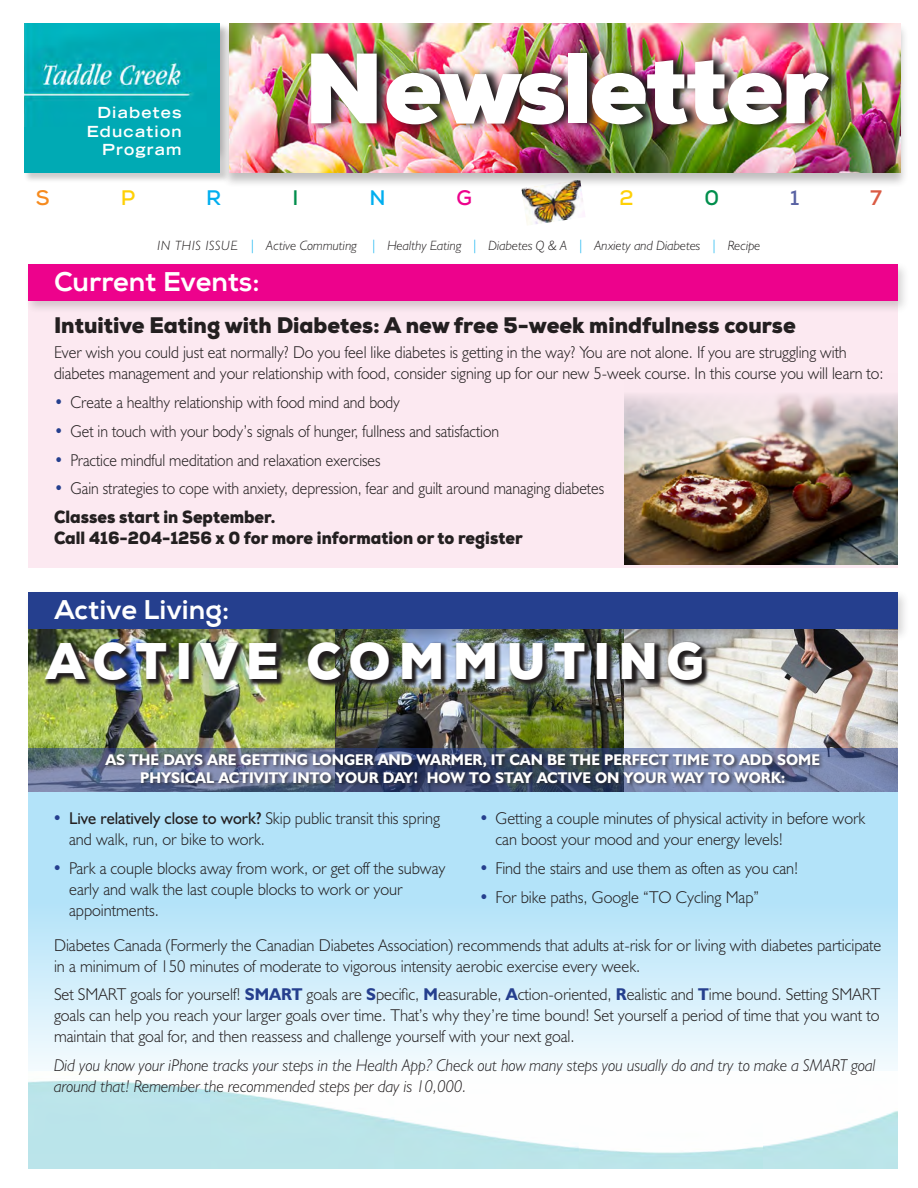
<style>
.page{position:relative;width:918px;height:1188px;background:#fff}
.page>*{position:absolute;margin:0;border:0;box-sizing:border-box;transform-origin:0 0}
.t1{font:900 96.75px "Nexa";letter-spacing:-.03em;color:#fff}
.t2{font:900 49.95px "Nexa";letter-spacing:.175em;color:#fff;scale:.96 1}
.t3{font:27px "Nexa X Bold";color:#fff}
.t4{font:900 21.9px "Nexa";color:#231f20;scale:.96 1}
.t5{font:700 21px "Nexa";color:#fed006}
.t6{font:700 21px "Nexa";color:#00aeef}
.t7{font:700 21px "Nexa";color:#008e4c}
.t8{font:700 21px "Nexa";color:#f68b1f}
.t9{font:700 21px "Nexa";color:#ed028c}
.t10{font:700 21px "Nexa";color:#5962a3}
.t11{font:700 21px "Nexa";color:#da5b44}
.t12{font:300 17.1px/21px "Humanist 521 BT";color:#231f20;scale:.96 1}
.t13{font:300 17.1px "Humanist 521 BT";color:#231f20;scale:.92 1}
.t14{font:300 17.1px/21px "Humanist 521 BT";color:#231f20;scale:.94 1}
.t15{font:italic 300 17.1px/21px "Humanist 521 BT";color:#231f20;scale:.96 1}
.t16{font:900 17.1px/21px "Nexa";color:#231f20;scale:.92 1}
.t17{font:700 15.6px/18px "Humanist 521 BT";color:#fff;text-align:center;scale:.96 1}
.t18{font:700 expanded 15.3px/18.5px "Trade Gothic LH";letter-spacing:.08em;color:#fff;text-align:right}
.t19{font:italic 300 13.5px "Humanist 521 BT";color:#231f20}
.s1{color:#00aeef}
.s2{color:#253f8e}
.s3{font-weight:400}
.s4{font-weight:700;color:#253f8e}
</style>
<div class="page">
<svg style="left:28px;top:791px;width:869px;height:280px;background:#c6e9f9"></svg>
<img style="left:28px;top:642px;width:596px;height:106px">
<img style="left:624px;top:642px;width:273px;height:106px">
<div style="left:28px;top:301px;width:869px;height:266px;background:#fce9f1"></div>
<img style="left:624px;top:394px;width:273px;height:170px">
<div style="left:24px;top:24px;width:206px;height:159px;background:#231f20;opacity:.23"></div>
<img style="left:521px;top:188px;width:64px;height:37px">
<div style="left:221px;top:22px;width:687px;height:166px;background:#231f20;opacity:.29"></div>
<img style="left:230px;top:24px;width:670px;height:149px">
<div style="left:16px;top:22px;width:212px;height:141px;background:#231f20;opacity:.29"></div>
<img style="left:24px;top:24px;width:196px;height:103px">
<img style="left:310px;top:46px;width:533px;height:87px">
<div style="left:25px;top:261px;width:885px;height:53px;background:#231f20;opacity:.19"></div>
<div style="left:28px;top:264px;width:869px;height:37px;background:#ed028c"></div>
<div style="left:24px;top:127px;width:196px;height:46px;background:#00aab4"></div>
<div style="left:0;top:4px;width:24px;height:185px;background:#fff"></div>
<div style="left:25px;top:589px;width:885px;height:53px;background:#231f20;opacity:.19"></div>
<div style="left:28px;top:592px;width:869px;height:37px;background:#253f8e"></div>
<img style="left:44px;top:641px;width:665px;height:47px">
<svg style="left:28px;top:748px;width:869px;height:43px;background:#627190"></svg>
<div style="left:104px;top:752px;width:721px;height:36px;background:#231f20;opacity:.75"></div>
<p class="t18" style="left:87px;top:103px;width:96px">Diabetes<br>Education<br>Program</p>
<p class="t1" style="left:304px;top:25px;width:525px">Newsletter</p>
<p class="t8" style="left:36px;top:184px;width:15px">S</p>
<p class="t5" style="left:121px;top:184px;width:16px">P</p>
<p class="t6" style="left:206px;top:184px;width:17px">R</p>
<p class="t7" style="left:292px;top:184px;width:8px">I</p>
<p class="t6" style="left:369px;top:184px;width:18px">N</p>
<p class="t9" style="left:457px;top:184px;width:17px">G</p>
<p class="t5" style="left:619px;top:184px;width:16px">2</p>
<p class="t7" style="left:704px;top:184px;width:16px">0</p>
<p class="t10" style="left:790px;top:184px;width:11px">1</p>
<p class="t11" style="left:870px;top:184px;width:13px">7</p>
<p class="t19" style="left:158px;top:237px;width:604px">IN THIS ISSUE <span class="s1">|</span> Active Commuting <span class="s1">|</span> Healthy Eating <span class="s1">|</span> Diabetes Q &amp; A <span class="s1">|</span> Anxiety and Diabetes <span class="s1">|</span> Recipe</p>
<p class="t3" style="left:54px;top:265px;width:207px">Current Events:</p>
<p class="t4" style="left:54px;top:310px;width:774px">Intuitive Eating with Diabetes: A new free 5-week mindfulness course</p>
<p class="t14" style="left:54px;top:341px;width:884px">Ever wish you could just eat normally? Do you feel like diabetes is getting in the way? You are not alone. If you are struggling with diabetes management and your relationship with food, consider signing up for our new 5-week course. In this course you will learn to:</p>
<p class="t13" style="left:54px;top:392px;width:378px"><span class="s2">•</span> Create a healthy relationship with food mind and body</p>
<p class="t13" style="left:54px;top:420px;width:485px"><span class="s2">•</span> Get in touch with your body’s signals of hunger, fullness and satisfaction</p>
<p class="t13" style="left:54px;top:449px;width:357px"><span class="s2">•</span> Practice mindful meditation and relaxation exercises</p>
<p class="t13" style="left:54px;top:478px;width:600px"><span class="s2">•</span> Gain strategies to cope with anxiety, depression, fear and guilt around managing diabetes</p>
<p class="t16" style="left:54px;top:507px;width:511px">Classes start in September.<br>Call 416-204-1256 x 0 for more information or to register</p>
<p class="t3" style="left:54px;top:593px;width:177px">Active Living:</p>
<p class="t2" style="left:46px;top:628px;width:687px">ACTIVE COMMUTING</p>
<p class="t17" style="left:105px;top:750px;width:746px">AS THE DAYS ARE GETTING LONGER AND WARMER, IT CAN BE THE PERFECT TIME TO ADD SOME<br>PHYSICAL ACTIVITY INTO YOUR DAY! HOW TO STAY ACTIVE ON YOUR WAY TO WORK:</p>
<p class="t12" style="left:69px;top:807px;width:388px;text-indent:-16px"><span class="s2">•</span> <span class="s3">Live relatively close to work?</span> Skip public transit this spring and walk, run, or bike to work.</p>
<p class="t12" style="left:69px;top:857px;width:394px;text-indent:-16px"><span class="s2">•</span> Park a couple blocks away from work, or get off the subway early and walk the last couple blocks to work or your appointments.</p>
<p class="t12" style="left:496px;top:807px;width:387px;text-indent:-16px"><span class="s2">•</span> Getting a couple minutes of physical activity in before work can boost your mood and your energy levels!</p>
<p class="t12" style="left:479px;top:857px;width:334px"><span class="s2">•</span> Find the stairs and use them as often as you can!</p>
<p class="t12" style="left:479px;top:886px;width:293px"><span class="s2">•</span> For bike paths, Google “TO Cycling Map”</p>
<p class="t12" style="left:54px;top:934px;width:863px">Diabetes Canada (Formerly the Canadian Diabetes Association) recommends that adults at-risk for or living with diabetes participate in a minimum of 150 minutes of moderate to vigorous intensity aerobic exercise every week.</p>
<p class="t12" style="left:54px;top:984px;width:862px;text-align:justify">Set SMART goals for yourself! <span class="s4">SMART</span> goals are <span class="s4">S</span>pecific, <span class="s4">M</span>easurable, <span class="s4">A</span>ction-oriented, <span class="s4">R</span>ealistic and <span class="s4">T</span>ime bound. Setting SMART goals can help you reach your larger goals over time. That’s why they’re time bound! Set yourself a period of time that you want to maintain that goal for, and then reassess and challenge yourself with your next goal.</p>
<p class="t15" style="left:54px;top:1055px;width:857px">Did you know your iPhone tracks your steps in the Health App? Check out how many steps you usually do and try to make a SMART goal around that! Remember the recommended steps per day is 10,000.</p>
</div>
